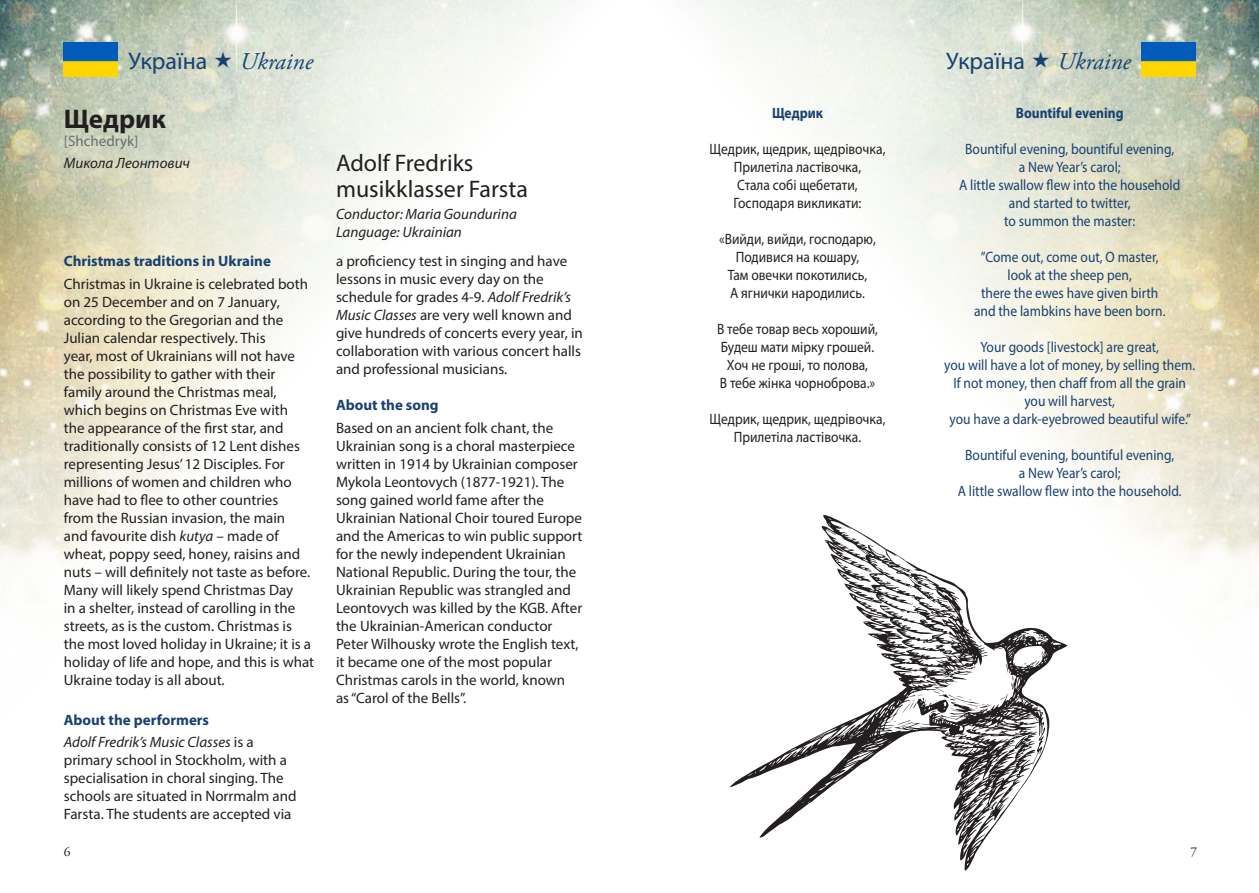
<style>
.page{position:relative;width:1259px;height:893px;background:#fff}
.page>*{position:absolute;margin:0;border:0;box-sizing:border-box;transform-origin:0 0}
.t1{font:700 27px "Myriad Pro";color:#231f20}
.t2{font:24px/25.5px "Myriad Pro";color:#231f20}
.t3{font:24px "Myriad Pro";color:#19416f}
.t4{font:italic 24px "Adobe Garamond Pro";color:#19416f}
.t5{font:15px/18px "Myriad Pro";color:#231f20}
.t6{font:15px/18px "Myriad Pro";color:#19416f;text-align:center;scale:.9 1}
.t7{font:15px/18px "Myriad Pro";color:#231f20;text-align:center;scale:.9 1}
.t8{font:italic 15px/18px "Myriad Pro";color:#231f20}
.t9{font:700 15px "Myriad Pro";color:#19416f}
.t10{font:700 15px "Myriad Pro";color:#19416f;scale:.9 1}
.t11{font:15px "Myriad Pro";color:#6c6d70}
.t12{font:13.5px "Adobe Garamond Pro";color:#231f20}
.s1{font-style:italic}
.s2{font-weight:700;font-style:normal;color:#19416f}
.s3{font-style:normal}
</style>
<div class="page">
<img style="left:0;top:0;width:1259px;height:646px">
<svg style="left:729px;top:515px;width:338px;height:356px"></svg>
<svg style="left:1023px;top:651px;width:20px;height:15px"></svg>
<svg style="left:1000px;top:696px;width:6px;height:4px"></svg>
<svg style="left:902px;top:694px;width:21px;height:20px"></svg>
<svg style="left:930px;top:691px;width:61px;height:23px"></svg>
<svg style="left:893px;top:720px;width:17px;height:5px"></svg>
<svg style="left:958px;top:734px;width:7px;height:2px"></svg>
<img style="left:64px;top:43px;width:54px;height:34px">
<img style="left:1141px;top:43px;width:54px;height:34px">
<svg style="left:1032px;top:51px;width:17px;height:16px"></svg>
<svg style="left:215px;top:51px;width:16px;height:16px"></svg>
<h2 class="t3" style="left:128px;top:46px;width:80px">Україна</h2>
<h2 class="t4" style="left:240px;top:47px;width:75px">Ukraine</h2>
<h1 class="t1" style="left:64px;top:101px;width:103px">Щедрик</h1>
<p class="t11" style="left:64px;top:131px;width:76px">[Shchedryk]</p>
<p class="t8" style="left:64px;top:154px;width:128px">Микола Леонтович</p>
<h2 class="t2" style="left:336px;top:150px;width:193px">Adolf Fredriks musikklasser Farsta</h2>
<p class="t8" style="left:336px;top:205px;width:182px">Conductor: Maria Goundurina<br>Language: Ukrainian</p>
<p class="t9" style="left:64px;top:252px;width:209px">Christmas traditions in Ukraine</p>
<p class="t5" style="left:64px;top:274px;width:252px">Christmas in Ukraine is celebrated both on 25 December and on 7 January, according to the Gregorian and the Julian calendar respectively. This<br>year, most of Ukrainians will not have the possibility to gather with their family around the Christmas meal, which begins on Christmas Eve with<br>the appearance of the first star, and traditionally consists of 12 Lent dishes representing Jesus’ 12 Disciples. For millions of women and children who have had to flee to other countries<br>from the Russian invasion, the main<br>and favourite dish <span class="s1">kutya</span> – made of wheat, poppy seed, honey, raisins and nuts – will definitely not taste as before.<br>Many will likely spend Christmas Day<br>in a shelter, instead of carolling in the streets, as is the custom. Christmas is the most loved holiday in Ukraine; it is a holiday of life and hope, and this is what Ukraine today is all about.</p>
<p class="t8" style="left:64px;top:708px;width:191px;line-height:22.2px"><span class="s2">About the performers<br></span>Adolf Fredrik’s Music Classes <span class="s3">is a</span></p>
<p class="t5" style="left:64px;top:751px;width:234px">primary school in Stockholm, with a specialisation in choral singing. The schools are situated in Norrmalm and Farsta. The students are accepted via</p>
<p class="t5" style="left:336px;top:252px;width:248px">a proficiency test in singing and have lessons in music every day on the schedule for grades 4-9. <span class="s1">Adolf Fredrik’s Music Classes</span> are very well known and give hundreds of concerts every year, in collaboration with various concert halls and professional musicians.</p>
<p class="t9" style="left:336px;top:396px;width:104px">About the song</p>
<p class="t5" style="left:336px;top:418px;width:248px">Based on an ancient folk chant, the Ukrainian song is a choral masterpiece written in 1914 by Ukrainian composer Mykola Leontovych (1877-1921). The song gained world fame after the Ukrainian National Choir toured Europe and the Americas to win public support for the newly independent Ukrainian National Republic. During the tour, the Ukrainian Republic was strangled and Leontovych was killed by the KGB. After the Ukrainian-American conductor Peter Wilhousky wrote the English text, it became one of the most popular Christmas carols in the world, known<br>as “Carol of the Bells”.</p>
<p class="t10" style="left:772px;top:103px;width:58px">Щедрик</p>
<p class="t7" style="left:709px;top:139px;width:197px">Щедрик, щедрик, щедрівочка,<br>Прилетіла ластівочка,<br>Стала собі щебетати,<br>Господаря викликати:</p>
<p class="t7" style="left:719px;top:229px;width:176px">«Вийди, вийди, господарю,<br>Подивися на кошару,<br>Там овечки покотились,<br>А ягнички народились.</p>
<p class="t7" style="left:717px;top:319px;width:180px">В тебе товар весь хороший,<br>Будеш мати мірку грошей.<br>Хоч не гроші, то полова,<br>В тебе жінка чорноброва.»</p>
<p class="t7" style="left:709px;top:409px;width:197px">Щедрик, щедрик, щедрівочка,<br>Прилетіла ластівочка.</p>
<h2 class="t3" style="left:946px;top:46px;width:80px">Україна</h2>
<h2 class="t4" style="left:1057px;top:47px;width:75px">Ukraine</h2>
<p class="t10" style="left:1015px;top:103px;width:121px">Bountiful evening</p>
<p class="t6" style="left:959px;top:139px;width:247px">Bountiful evening, bountiful evening,<br>a New Year’s carol;<br>A little swallow flew into the household and started to twitter,<br>to summon the master:</p>
<p class="t6" style="left:974px;top:247px;width:214px">”Come out, come out, O master, look at the sheep pen,<br>there the ewes have given birth and the lambkins have been born.</p>
<p class="t6" style="left:944px;top:337px;width:280px">Your goods [livestock] are great,<br>you will have a lot of money, by selling them.<br>If not money, then chaff from all the grain you will harvest,<br>you have a dark-eyebrowed beautiful wife.”</p>
<p class="t6" style="left:958px;top:445px;width:250px">Bountiful evening, bountiful evening,<br>a New Year’s carol;<br>A little swallow flew into the household.</p>
<p class="t12" style="left:64px;top:844px;width:8px">6</p>
<p class="t12" style="left:1190px;top:844px;width:8px">7</p>
</div>
